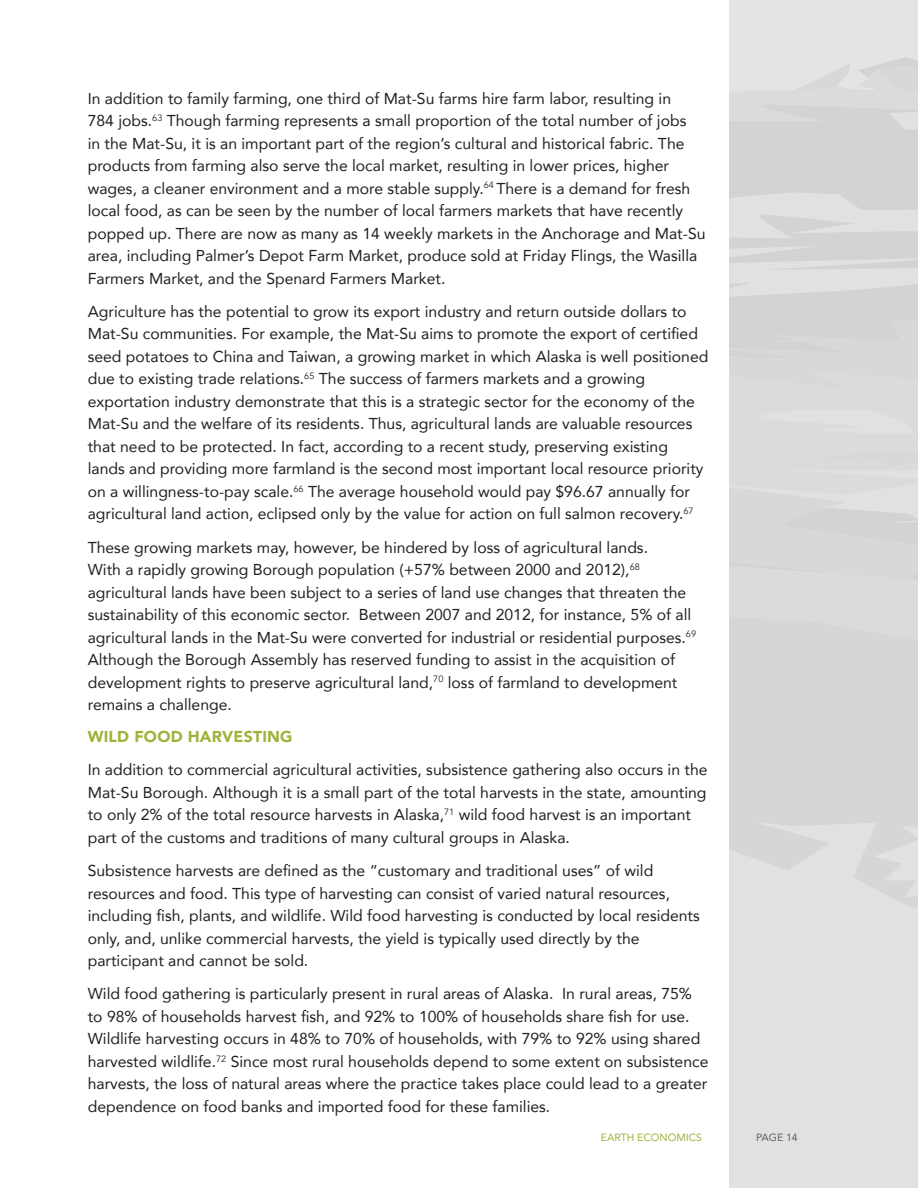
<style>
.page{position:relative;width:918px;height:1188px;background:#fff}
.page>*{position:absolute;margin:0;border:0;box-sizing:border-box;transform-origin:0 0}
.body_copy{font:15.75px/22.5px "Avenir";color:#231f20}
.header_b{font:900 15.75px "Avenir";letter-spacing:.015em;color:#a0b23a}
.t1{font:10.5px "Avenir";color:#a0b23a}
.t2{font:10.5px "Avenir";color:#675f51}
</style>
<div class="page">
<div style="left:729px;top:0;width:189px;height:1188px;background:#e3e4e6"></div>
<svg style="left:729px;top:57px;width:189px;height:523px"></svg>
<svg style="left:729px;top:617px;width:189px;height:291px;fill:#d5d6d8"></svg>
<p class="body_copy" style="left:88px;top:86px;width:619px">In addition to family farming, one third of Mat-Su farms hire farm labor, resulting in<br>784 jobs.<sup>63</sup> Though farming represents a small proportion of the total number of jobs<br>in the Mat-Su, it is an important part of the region’s cultural and historical fabric. The products from farming also serve the local market, resulting in lower prices, higher wages, a cleaner environment and a more stable supply.<sup>64</sup> There is a demand for fresh local food, as can be seen by the number of local farmers markets that have recently popped up. There are now as many as 14 weekly markets in the Anchorage and Mat-Su area, including Palmer’s Depot Farm Market, produce sold at Friday Flings, the Wasilla Farmers Market, and the Spenard Farmers Market.</p>
<p class="body_copy" style="left:88px;top:300px;width:622px">Agriculture has the potential to grow its export industry and return outside dollars to Mat-Su communities. For example, the Mat-Su aims to promote the export of certified seed potatoes to China and Taiwan, a growing market in which Alaska is well positioned due to existing trade relations.<sup>65</sup> The success of farmers markets and a growing exportation industry demonstrate that this is a strategic sector for the economy of the Mat-Su and the welfare of its residents. Thus, agricultural lands are valuable resources that need to be protected. In fact, according to a recent study, preserving existing lands and providing more farmland is the second most important local resource priority on a willingness-to-pay scale.<sup>66</sup> The average household would pay $96.67 annually for agricultural land action, eclipsed only by the value for action on full salmon recovery.<sup>67</sup></p>
<p class="body_copy" style="left:88px;top:535px;width:610px">These growing markets may, however, be hindered by loss of agricultural lands.<br>With a rapidly growing Borough population (+57% between 2000 and 2012),<sup>68 </sup>agricultural lands have been subject to a series of land use changes that threaten the sustainability of this economic sector. Between 2007 and 2012, for instance, 5% of all agricultural lands in the Mat-Su were converted for industrial or residential purposes.<sup>69<br></sup>Although the Borough Assembly has reserved funding to assist in the acquisition of development rights to preserve agricultural land,<sup>70</sup> loss of farmland to development remains a challenge.</p>
<p class="header_b" style="left:88px;top:723px;width:206px">WILD FOOD HARVESTING</p>
<p class="body_copy" style="left:88px;top:758px;width:621px">In addition to commercial agricultural activities, subsistence gathering also occurs in the Mat-Su Borough. Although it is a small part of the total harvests in the state, amounting to only 2% of the total resource harvests in Alaska,<sup>71</sup> wild food harvest is an important part of the customs and traditions of many cultural groups in Alaska.</p>
<p class="body_copy" style="left:88px;top:859px;width:614px">Subsistence harvests are defined as the “customary and traditional uses” of wild resources and food. This type of harvesting can consist of varied natural resources, including fish, plants, and wildlife. Wild food harvesting is conducted by local residents only, and, unlike commercial harvests, the yield is typically used directly by the participant and cannot be sold.</p>
<p class="body_copy" style="left:88px;top:982px;width:622px">Wild food gathering is particularly present in rural areas of Alaska. In rural areas, 75% to 98% of households harvest fish, and 92% to 100% of households share fish for use.<br>Wildlife harvesting occurs in 48% to 70% of households, with 79% to 92% using shared harvested wildlife.<sup>72</sup> Since most rural households depend to some extent on subsistence harvests, the loss of natural areas where the practice takes place could lead to a greater dependence on food banks and imported food for these families.</p>
<p class="t1" style="left:601px;top:1129px;width:103px">EARTH ECONOMICS</p>
<p class="t2" style="left:756px;top:1129px;width:43px">PAGE 14</p>
</div>
